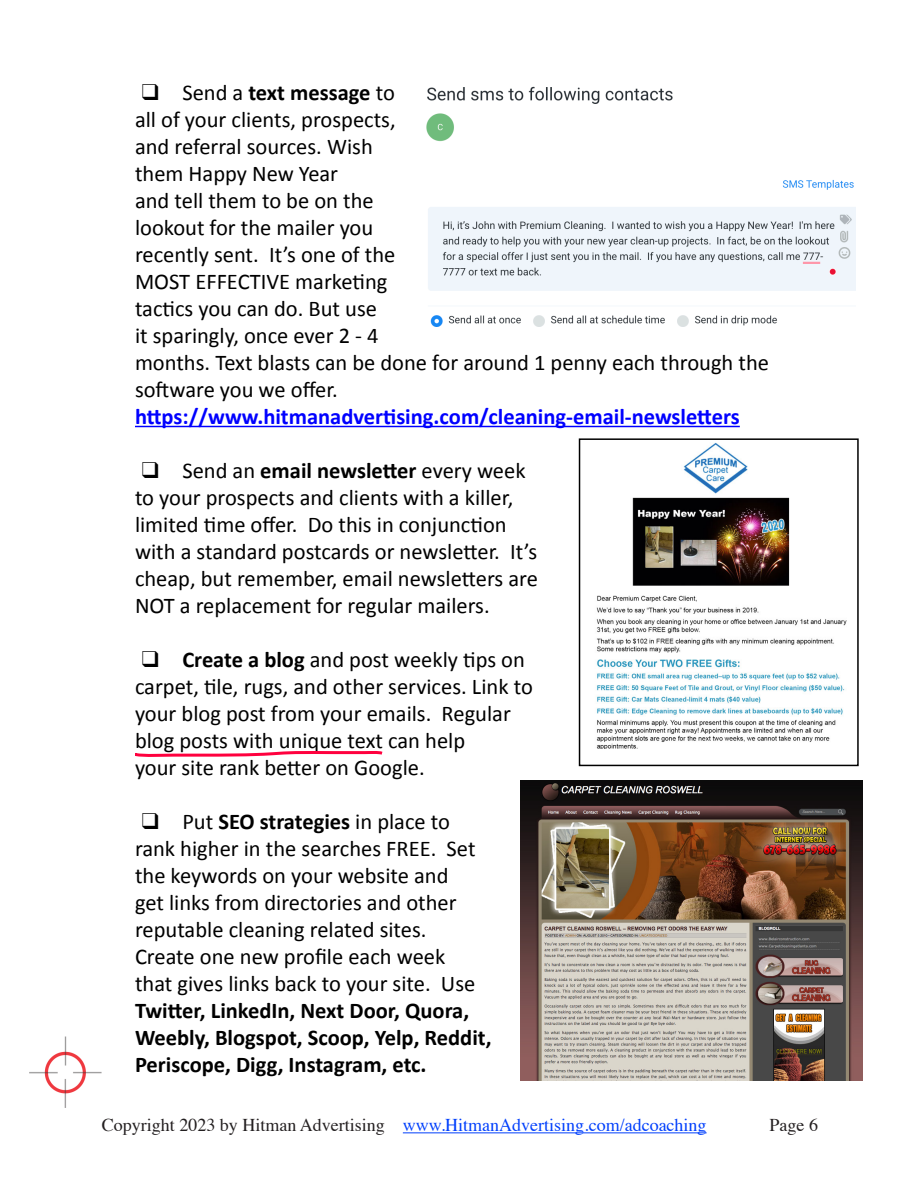
<style>
.page{position:relative;width:918px;height:1188px;background:#fff}
.page>*{position:absolute;margin:0;border:0;box-sizing:border-box;transform-origin:0 0}
.t1{font:22.5px/27px "Calibri";color:#000}
.t2{font:18px "Times";color:#003ffc}
.t3{font:18px "Times";color:#231f20}
.s1{font-weight:700}
.s2{font-weight:700;color:#00f}
.s3{color:#231f20}
</style>
<div class="page">
<hr style="left:403px;top:1132px;width:304px;height:1px;background:#003ffc">
<img style="left:29px;top:1037px;width:73px;height:70px">
<hr style="left:135px;top:426px;width:605px;height:1px;background:#00f">
<img style="left:520px;top:781px;width:342px;height:300px">
<img style="left:426px;top:86px;width:429px;height:241px">
<img style="left:596px;top:442px;width:251px;height:306px">
<div style="left:579px;top:438px;width:280px;height:328px;border:2px solid #000"></div>
<svg style="left:135px;top:751px;width:248px;height:6px"></svg>
<p class="t1" style="left:135px;top:78px;width:636px;text-indent:7px">❑ Send a <span class="s1">text message</span> to<br>all of your clients, prospects,<br>and referral sources. Wish<br>them Happy New Year<br>and tell them to be on the<br>lookout for the mailer you<br>recently sent. It’s one of the<br>MOST EFFECTIVE marketing<br>tactics you can do. But use<br>it sparingly, once ever 2 - 4<br>months. Text blasts can be done for around 1 penny each through the software you we offer. <span class="s2">https://www.hitmanadvertising.com/cleaning-email-newsletters</span></p>
<p class="t1" style="left:135px;top:456px;width:404px;text-indent:7px">❑ Send an <span class="s1">email newsletter</span> every week to your prospects and clients with a killer, limited time offer. Do this in conjunction with a standard postcards or newsletter. It’s cheap, but remember, email newsletters are NOT a replacement for regular mailers.</p>
<p class="t1" style="left:135px;top:645px;width:399px;text-indent:7px">❑ <span class="s1">Create a blog</span> and post weekly tips on carpet, tile, rugs, and other services. Link to your blog post from your emails. Regular blog posts with unique text can help<br>your site rank better on Google.</p>
<p class="t1" style="left:135px;top:807px;width:358px;text-indent:7px">❑ Put <span class="s1">SEO strategies</span> in place to rank higher in the searches FREE. Set the keywords on your website and<br>get links from directories and other reputable cleaning related sites.<br>Create one new profile each week<br>that gives links back to your site. Use <span class="s1">Twitter, LinkedIn, Next Door, Quora, Weebly, Blogspot, Scoop, Yelp, Reddit, Periscope, Digg, Instagram, etc.</span></p>
<p class="t2" style="left:102px;top:1109px;width:606px"><span class="s3">Copyright 2023 by Hitman Advertising</span> www.HitmanAdvertising.com/adcoaching</p>
<p class="t3" style="left:770px;top:1109px;width:50px">Page 6</p>
</div>
